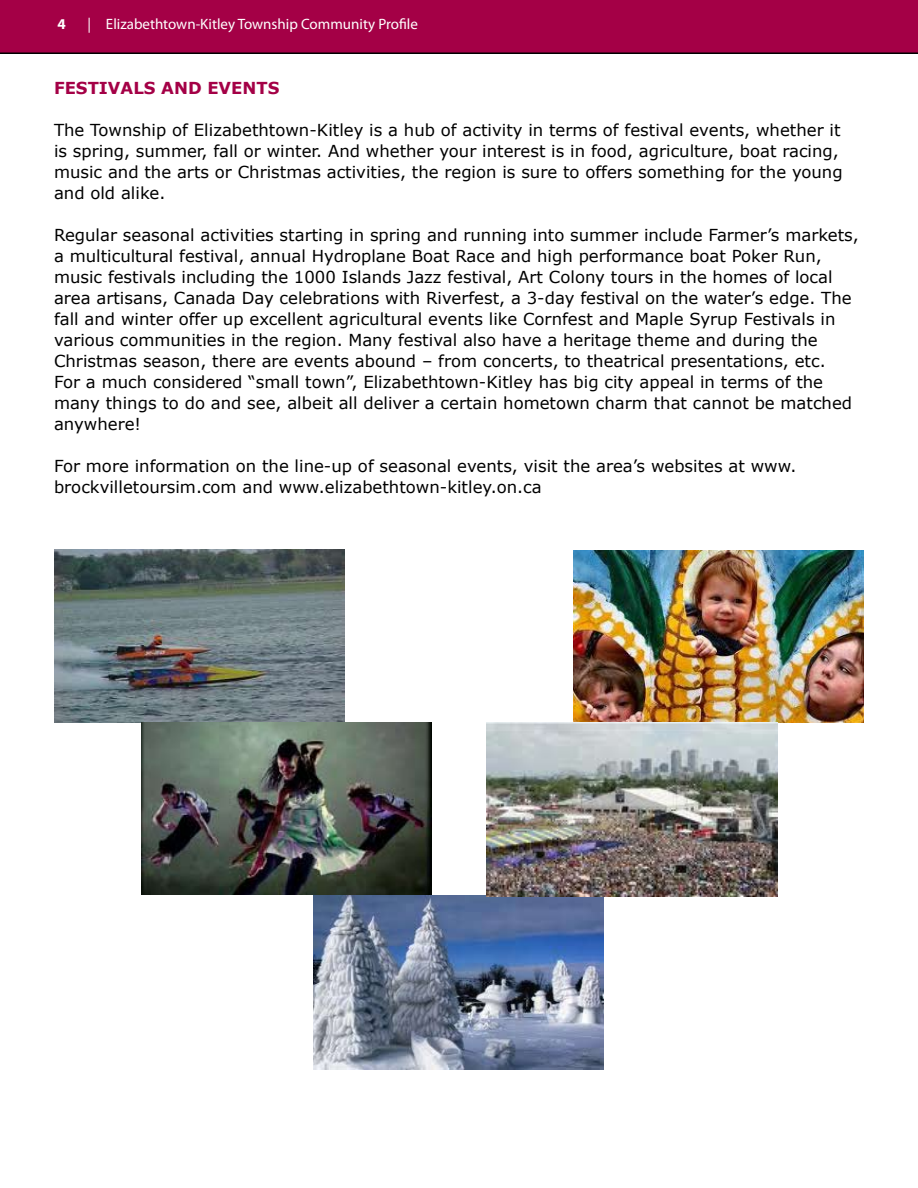
<style>
.page{position:relative;width:918px;height:1188px;background:#fff}
.page>*{position:absolute;margin:0;border:0;box-sizing:border-box;transform-origin:0 0}
.t1{font:16.5px/21px "Verdana";color:#000}
.t2{font:700 16.5px "Verdana";color:#a40046}
.t3{font:15px "Myriad Pro";color:#fff}
.t4{font:700 15px "Myriad Pro";color:#fff}
</style>
<div class="page">
<div style="left:0;top:0;width:918px;height:54px;background:#a40046"></div>
<img style="left:54px;top:550px;width:290px;height:172px">
<img style="left:142px;top:722px;width:290px;height:173px">
<img style="left:313px;top:896px;width:291px;height:173px">
<img style="left:574px;top:550px;width:290px;height:173px">
<img style="left:487px;top:723px;width:291px;height:174px">
<p class="t4" style="left:57px;top:14px;width:10px">4</p>
<p class="t3" style="left:87px;top:15px;width:332px">| Elizabethtown-Kitley Township Community Profile</p>
<p class="t2" style="left:54px;top:77px;width:215px">FESTIVALS AND EVENTS</p>
<p class="t1" style="left:54px;top:119px;width:790px">The Township of Elizabethtown-Kitley is a hub of activity in terms of festival events, whether it is spring, summer, fall or winter. And whether your interest is in food, agriculture, boat racing, music and the arts or Christmas activities, the region is sure to offers something for the young and old alike.</p>
<p class="t1" style="left:54px;top:224px;width:806px">Regular seasonal activities starting in spring and running into summer include Farmer’s markets, a multicultural festival, annual Hydroplane Boat Race and high performance boat Poker Run, music festivals including the 1000 Islands Jazz festival, Art Colony tours in the homes of local area artisans, Canada Day celebrations with Riverfest, a 3-day festival on the water’s edge. The fall and winter offer up excellent agricultural events like Cornfest and Maple Syrup Festivals in various communities in the region. Many festival also have a heritage theme and during the Christmas season, there are events abound – from concerts, to theatrical presentations, etc.<br>For a much considered “small town”, Elizabethtown-Kitley has big city appeal in terms of the many things to do and see, albeit all deliver a certain hometown charm that cannot be matched anywhere!</p>
<p class="t1" style="left:54px;top:455px;width:744px">For more information on the line-up of seasonal events, visit the area’s websites at www. brockvilletoursim.com and www.elizabethtown-kitley.on.ca</p>
</div>
